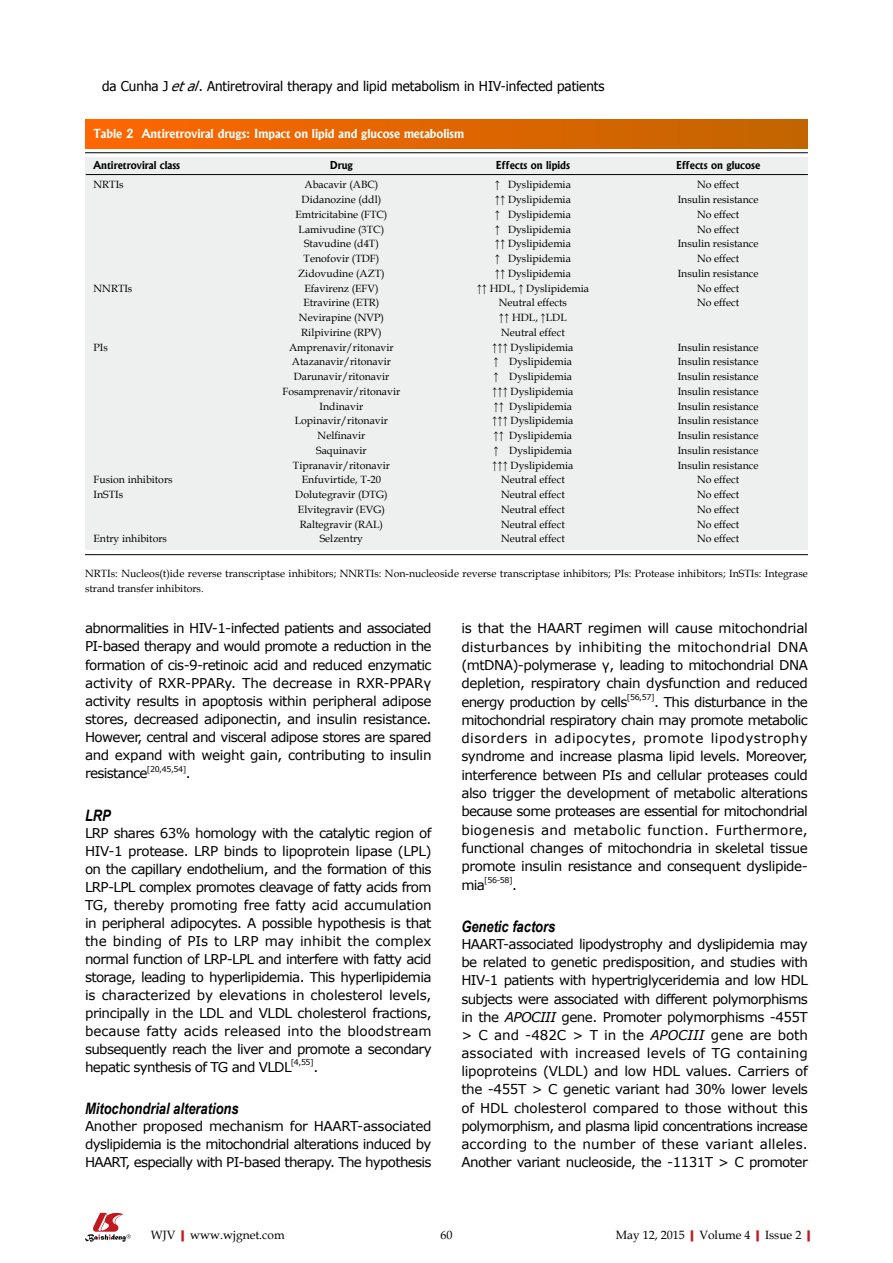
<style>
.page{position:relative;width:893px;height:1263px;background:#fff}
.page>*{position:absolute;margin:0;border:0;box-sizing:border-box;transform-origin:0 0}
.t1{font:italic 700 15.75px "Arial Narrow";color:#000}
.t2{font:13.5px/18.1px "Verdana";letter-spacing:-.04em;color:#000;text-align:justify}
.t3{font:13.5px "Tahoma";color:#000}
.t4{font:700 12px "Albertus";color:#fff}
.t5{font:12px "Book Antiqua";color:#000}
.t6{font:10.5px/15px "Book Antiqua";color:#000}
.t7{font:700 10.5px "Albertus";color:#000}
.t8{font:7.8px "Verdana";letter-spacing:-.05em;color:#000}
.s1{font-style:italic}
.s2{font-weight:700;color:#c01920}
</style>
<div class="page">
<svg style="left:85px;top:1213px;width:46px;height:29px"></svg>
<div style="left:85px;top:157px;width:723px;height:393px;background:#eeefef"></div>
<div style="left:85px;top:119px;width:723px;height:29px;background:linear-gradient(to right,#f60,#c16500)"></div>
<hr style="left:85px;top:152px;width:723px;height:1px;background:#000">
<hr style="left:86px;top:174px;width:722px;height:1px;background:#000">
<hr style="left:85px;top:554px;width:723px;height:1px;background:#000">
<p class="t3" style="left:102px;top:77px;width:504px">da Cunha J <span class="s1">etal</span>. Antiretroviral therapy and lipid metabolism in HIV-infected patients</p>
<p class="t4" style="left:94px;top:126px;width:372px">Table 2 Antiretroviral drugs: Impact on lipid and glucose metabolism</p>
<p class="t7" style="left:94px;top:158px;width:88px">Antiretroviral class</p>
<p class="t7" style="left:330px;top:158px;width:25px">Drug</p>
<p class="t7" style="left:496px;top:158px;width:75px">Effects on lipids</p>
<p class="t7" style="left:676px;top:158px;width:86px">Effects on glucose</p>
<p class="t6" style="left:94px;top:177px;width:32px">NRTIs</p>
<p class="t6" style="left:304px;top:177px;width:75px">Abacavir (ABC)</p>
<p class="t6" style="left:495px;top:177px;width:78px">↑ Dyslipidemia</p>
<p class="t6" style="left:697px;top:177px;width:44px">No effect</p>
<p class="t6" style="left:302px;top:192px;width:81px">Didanozine (ddl)</p>
<p class="t6" style="left:495px;top:192px;width:78px">↑↑ Dyslipidemia</p>
<p class="t6" style="left:678px;top:192px;width:82px">Insulin resistance</p>
<p class="t6" style="left:295px;top:207px;width:94px">Emtricitabine (FTC)</p>
<p class="t6" style="left:495px;top:207px;width:78px">↑ Dyslipidemia</p>
<p class="t6" style="left:697px;top:207px;width:44px">No effect</p>
<p class="t6" style="left:299px;top:221px;width:87px">Lamivudine (3TC)</p>
<p class="t6" style="left:495px;top:221px;width:78px">↑ Dyslipidemia</p>
<p class="t6" style="left:697px;top:221px;width:44px">No effect</p>
<p class="t6" style="left:304px;top:236px;width:76px">Stavudine (d4T)</p>
<p class="t6" style="left:495px;top:236px;width:78px">↑↑ Dyslipidemia</p>
<p class="t6" style="left:678px;top:236px;width:82px">Insulin resistance</p>
<p class="t6" style="left:304px;top:251px;width:77px">Tenofovir (TDF)</p>
<p class="t6" style="left:495px;top:251px;width:78px">↑ Dyslipidemia</p>
<p class="t6" style="left:697px;top:251px;width:44px">No effect</p>
<p class="t6" style="left:298px;top:266px;width:88px">Zidovudine (AZT)</p>
<p class="t6" style="left:495px;top:266px;width:78px">↑↑ Dyslipidemia</p>
<p class="t6" style="left:678px;top:266px;width:82px">Insulin resistance</p>
<p class="t6" style="left:94px;top:280px;width:40px">NNRTIs</p>
<p class="t6" style="left:304px;top:280px;width:76px">Efavirenz (EFV)</p>
<p class="t6" style="left:477px;top:280px;width:114px">↑↑ HDL, ↑ Dyslipidemia</p>
<p class="t6" style="left:697px;top:280px;width:44px">No effect</p>
<p class="t6" style="left:303px;top:295px;width:78px">Etravirine (ETR)</p>
<p class="t6" style="left:499px;top:295px;width:70px">Neutral effects</p>
<p class="t6" style="left:697px;top:295px;width:44px">No effect</p>
<p class="t6" style="left:299px;top:310px;width:86px">Nevirapine (NVP)</p>
<p class="t6" style="left:499px;top:310px;width:69px">↑↑ HDL, ↑LDL</p>
<p class="t6" style="left:301px;top:325px;width:82px">Rilpivirine (RPV)</p>
<p class="t6" style="left:501px;top:325px;width:65px">Neutral effect</p>
<p class="t6" style="left:94px;top:339px;width:16px">PIs</p>
<p class="t6" style="left:289px;top:339px;width:106px">Amprenavir/ritonavir</p>
<p class="t6" style="left:492px;top:339px;width:83px">↑↑↑ Dyslipidemia</p>
<p class="t6" style="left:678px;top:339px;width:82px">Insulin resistance</p>
<p class="t6" style="left:292px;top:354px;width:101px">Atazanavir/ritonavir</p>
<p class="t6" style="left:494px;top:354px;width:80px">↑ Dyslipidemia</p>
<p class="t6" style="left:678px;top:354px;width:82px">Insulin resistance</p>
<p class="t6" style="left:294px;top:369px;width:97px">Darunavir/ritonavir</p>
<p class="t6" style="left:494px;top:369px;width:80px">↑ Dyslipidemia</p>
<p class="t6" style="left:678px;top:369px;width:82px">Insulin resistance</p>
<p class="t6" style="left:283px;top:384px;width:119px">Fosamprenavir/ritonavir</p>
<p class="t6" style="left:492px;top:384px;width:83px">↑↑↑ Dyslipidemia</p>
<p class="t6" style="left:678px;top:384px;width:82px">Insulin resistance</p>
<p class="t6" style="left:320px;top:398px;width:45px">Indinavir</p>
<p class="t6" style="left:494px;top:398px;width:80px">↑↑ Dyslipidemia</p>
<p class="t6" style="left:678px;top:398px;width:82px">Insulin resistance</p>
<p class="t6" style="left:295px;top:413px;width:95px">Lopinavir/ritonavir</p>
<p class="t6" style="left:492px;top:413px;width:83px">↑↑↑ Dyslipidemia</p>
<p class="t6" style="left:678px;top:413px;width:82px">Insulin resistance</p>
<p class="t6" style="left:318px;top:428px;width:49px">Nelfinavir</p>
<p class="t6" style="left:494px;top:428px;width:80px">↑↑ Dyslipidemia</p>
<p class="t6" style="left:678px;top:428px;width:82px">Insulin resistance</p>
<p class="t6" style="left:316px;top:443px;width:52px">Saquinavir</p>
<p class="t6" style="left:494px;top:443px;width:80px">↑ Dyslipidemia</p>
<p class="t6" style="left:678px;top:443px;width:82px">Insulin resistance</p>
<p class="t6" style="left:293px;top:457px;width:98px">Tipranavir/ritonavir</p>
<p class="t6" style="left:492px;top:457px;width:83px">↑↑↑ Dyslipidemia</p>
<p class="t6" style="left:678px;top:457px;width:82px">Insulin resistance</p>
<p class="t6" style="left:94px;top:472px;width:81px">Fusion inhibitors</p>
<p class="t6" style="left:302px;top:472px;width:81px">Enfuvirtide, T-20</p>
<p class="t6" style="left:501px;top:472px;width:65px">Neutral effect</p>
<p class="t6" style="left:697px;top:472px;width:44px">No effect</p>
<p class="t6" style="left:94px;top:487px;width:31px">InSTIs</p>
<p class="t6" style="left:295px;top:487px;width:94px">Dolutegravir (DTG)</p>
<p class="t6" style="left:501px;top:487px;width:65px">Neutral effect</p>
<p class="t6" style="left:697px;top:487px;width:44px">No effect</p>
<p class="t6" style="left:298px;top:502px;width:88px">Elvitegravir (EVG)</p>
<p class="t6" style="left:501px;top:502px;width:65px">Neutral effect</p>
<p class="t6" style="left:697px;top:502px;width:44px">No effect</p>
<p class="t6" style="left:300px;top:516px;width:85px">Raltegravir (RAL)</p>
<p class="t6" style="left:501px;top:516px;width:65px">Neutral effect</p>
<p class="t6" style="left:697px;top:516px;width:44px">No effect</p>
<p class="t6" style="left:94px;top:531px;width:75px">Entry inhibitors</p>
<p class="t6" style="left:320px;top:531px;width:45px">Selzentry</p>
<p class="t6" style="left:501px;top:531px;width:65px">Neutral effect</p>
<p class="t6" style="left:697px;top:531px;width:44px">No effect</p>
<p class="t6" style="left:85px;top:566px;width:724px">NRTIs: Nucleos(t)ide reverse transcriptase inhibitors; NNRTIs: Non-nucleoside reverse transcriptase inhibitors; PIs: Protease inhibitors; InSTIs: Integrase strand transfer inhibitors.</p>
<p class="t2" style="left:85px;top:619px;width:348px">abnormalities in HIV-1-infected patients and associated PI-based therapy and would promote a reduction in the formation of cis-9-retinoic acid and reduced enzymatic activity of RXR-PPARy. The decrease in RXR-PPARγ activity results in apoptosis within peripheral adipose stores, decreased adiponectin, and insulin resistance.<br>However, central and visceral adipose stores are spared and expand with weight gain, contributing to insulin resistance</p>
<p class="t8" style="left:147px;top:764px;width:41px">[20,45,54]</p>
<p class="t2" style="left:186px;top:764px;width:6px">.</p>
<p class="t1" style="left:85px;top:803px;width:27px">LRP</p>
<p class="t2" style="left:85px;top:823px;width:348px">LRP shares 63% homology with the catalytic region of HIV-1 protease. LRP binds to lipoprotein lipase (LPL) on the capillary endothelium, and the formation of this LRP-LPL complex promotes cleavage of fatty acids from TG, thereby promoting free fatty acid accumulation in peripheral adipocytes. A possible hypothesis is that the binding of PIs to LRP may inhibit the complex normal function of LRP-LPL and interfere with fatty acid storage, leading to hyperlipidemia. This hyperlipidemia is characterized by elevations in cholesterol levels, principally in the LDL and VLDL cholesterol fractions, because fatty acids released into the bloodstream subsequently reach the liver and promote a secondary hepatic synthesis of TG and VLDL</p>
<p class="t8" style="left:291px;top:1057px;width:25px">[4,55]</p>
<p class="t2" style="left:313px;top:1057px;width:6px">.</p>
<p class="t1" style="left:85px;top:1097px;width:155px">Mitochondrial alterations</p>
<p class="t2" style="left:85px;top:1117px;width:348px">Another proposed mechanism for HAART-associated dyslipidemia is the mitochondrial alterations induced by HAART, especially with PI-based therapy. The hypothesis</p>
<p class="t2" style="left:461px;top:619px;width:348px">is that the HAART regimen will cause mitochondrial disturbances by inhibiting the mitochondrial DNA (mtDNA)-polymerase γ, leading to mitochondrial DNA depletion, respiratory chain dysfunction and reduced energy production by cells</p>
<p class="t8" style="left:627px;top:692px;width:29px">[56,57]</p>
<p class="t2" style="left:461px;top:692px;width:348px;text-align:left;text-indent:193px">. This disturbance in the mitochondrial respiratory chain may promote metabolic disorders in adipocytes, promote lipodystrophy syndrome and increase plasma lipid levels. Moreover, interference between PIs and cellular proteases could also trigger the development of metabolic alterations because some proteases are essential for mitochondrial biogenesis and metabolic function. Furthermore, functional changes of mitochondria in skeletal tissue promote insulin resistance and consequent dyslipide&shy;mia</p>
<p class="t8" style="left:484px;top:875px;width:30px">[56-58]</p>
<p class="t2" style="left:512px;top:875px;width:6px">.</p>
<p class="t1" style="left:461px;top:915px;width:96px">Genetic factors</p>
<p class="t2" style="left:461px;top:935px;width:348px">HAART-associated lipodystrophy and dyslipidemia may be related to genetic predisposition, and studies with HIV-1 patients with hypertriglyceridemia and low HDL subjects were associated with different polymorphisms in the <span class="s1">APOCIII</span> gene. Promoter polymorphisms -455T &gt; C and -482C &gt; T in the <span class="s1">APOCIII</span> gene are both associated with increased levels of TG containing lipoproteins (VLDL) and low HDL values. Carriers of the -455T &gt; C genetic variant had 30% lower levels of HDL cholesterol compared to those without this polymorphism, and plasma lipid concentrations increase according to the number of these variant alleles.<br>Another variant nucleoside, the -1131T &gt; C promoter</p>
<p class="t5" style="left:151px;top:1226px;width:135px">WJV<span class="s2">|</span>www.wjgnet.com</p>
<p class="t5" style="left:440px;top:1226px;width:13px">60</p>
<p class="t5" style="left:616px;top:1226px;width:202px">May 12, 2015<span class="s2">|</span>Volume 4<span class="s2">|</span>Issue 2<span class="s2">|</span></p>
</div>
